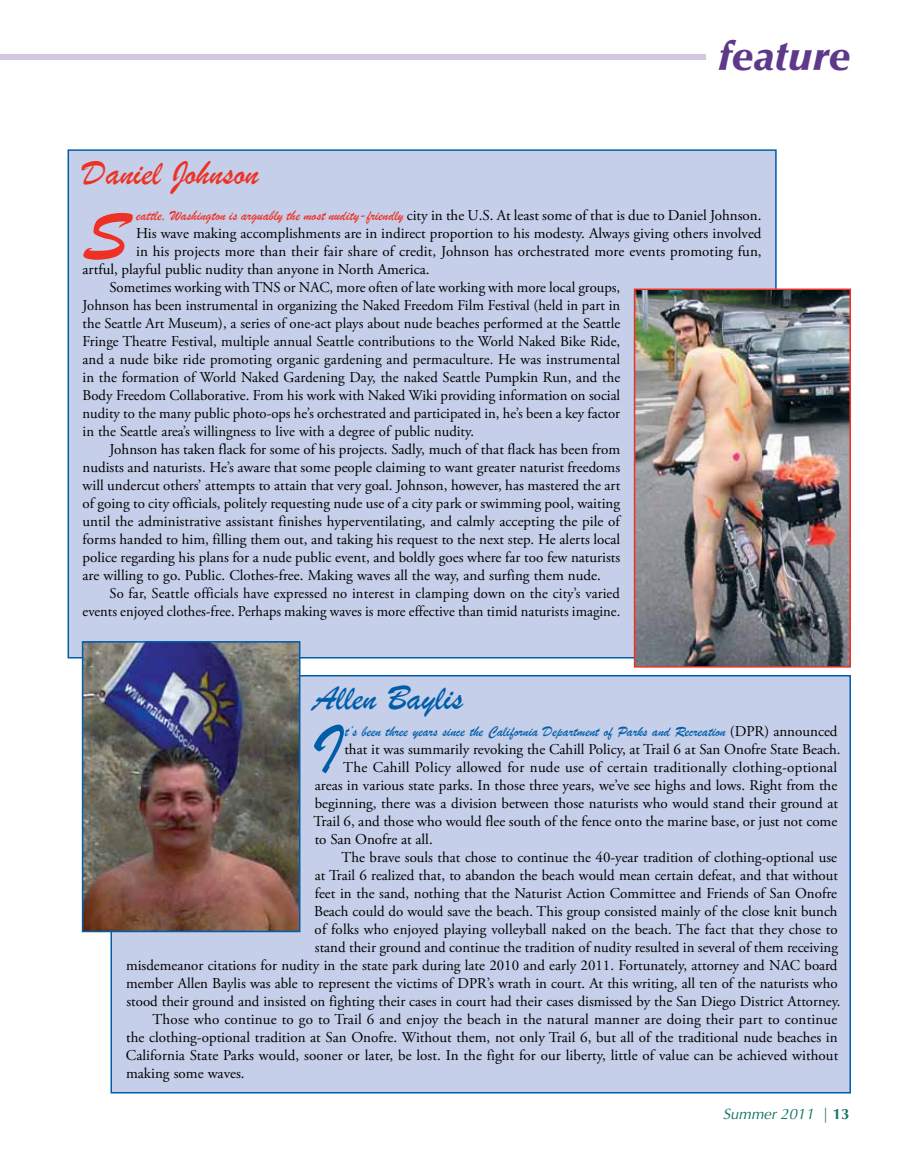
<style>
.page{position:relative;width:905px;height:1161px;background:#fff}
.page>*{position:absolute;margin:0;border:0;box-sizing:border-box;transform-origin:0 0}
.t1{font:72.75px "Brush Script";color:#ee3124}
.t2{font:72.75px "Brush Script";color:#005daa}
.t3{font:italic 900 40.5px "Optima";color:#5e398a}
.t4{font:36px "Brush Script";color:#ee3124}
.t5{font:36px "Brush Script";color:#005daa}
.t6{font:15px "Adobe Garamond Pro";color:#000}
.t7{font:15px "Brush Script";color:#005daa}
.t8{font:italic 15px "Optima";color:#147661}
.s1{font-family:"Brush Script";color:#ee3124}
.s2{font-family:"Adobe Garamond Pro";color:#000}
.s3{font-style:normal}
.s4{font-weight:700;font-style:normal}
</style>
<div class="page">
<div style="left:0;top:54px;width:706px;height:6px;background:#d3c8df"></div>
<div style="left:68px;top:149px;width:708px;height:509px;background:#c6cfe9;border:2px solid #005daa"></div>
<img style="left:636px;top:292px;width:211px;height:373px">
<div style="left:633px;top:289px;width:217px;height:379px;border:2px solid #ee3124"></div>
<div style="left:110px;top:675px;width:740px;height:419px;background:#c6cfe9;border:2px solid #005daa"></div>
<img style="left:85px;top:644px;width:212px;height:285px">
<div style="left:82px;top:641px;width:218px;height:291px;border:2px solid #005daa"></div>
<h2 class="t3" style="left:718px;top:33px;width:134px">feature</h2>
<h3 class="t4" style="left:83px;top:151px;width:177px">Daniel Johnson</h3>
<h1 class="t1" style="left:83px;top:189px;width:48px">S</h1>
<p class="t6" style="left:136px;top:206px;width:627px"><span class="s1">eattle, Washington is arguably the most nudity-friendly</span> city in the U.S. At least some of that is due to Daniel Johnson.</p>
<p class="t6" style="left:136px;top:224px;width:627px">His wave making accomplishments are in indirect proportion to his modesty. Always giving others involved</p>
<p class="t6" style="left:136px;top:242px;width:627px">in his projects more than their fair share of credit, Johnson has orchestrated more events promoting fun,</p>
<p class="t6" style="left:83px;top:260px;width:348px">artful, playful public nudity than anyone in North America.</p>
<p class="t6" style="left:110px;top:278px;width:512px">Sometimes working with TNS or NAC, more often of late working with more local groups,</p>
<p class="t6" style="left:83px;top:296px;width:539px">Johnson has been instrumental in organizing the Naked Freedom Film Festival (held in part in</p>
<p class="t6" style="left:83px;top:314px;width:539px">the Seattle Art Museum), a series of one-act plays about nude beaches performed at the Seattle</p>
<p class="t6" style="left:83px;top:332px;width:539px">Fringe Theatre Festival, multiple annual Seattle contributions to the World Naked Bike Ride,</p>
<p class="t6" style="left:83px;top:350px;width:539px">and a nude bike ride promoting organic gardening and permaculture. He was instrumental</p>
<p class="t6" style="left:83px;top:368px;width:539px">in the formation of World Naked Gardening Day, the naked Seattle Pumpkin Run, and the</p>
<p class="t6" style="left:83px;top:386px;width:539px">Body Freedom Collaborative. From his work with Naked Wiki providing information on social</p>
<p class="t6" style="left:83px;top:404px;width:539px">nudity to the many public photo-ops he’s orchestrated and participated in, he’s been a key factor</p>
<p class="t6" style="left:83px;top:422px;width:393px">in the Seattle area’s willingness to live with a degree of public nudity.</p>
<p class="t6" style="left:110px;top:440px;width:512px">Johnson has taken flack for some of his projects. Sadly, much of that flack has been from</p>
<p class="t6" style="left:83px;top:458px;width:539px">nudists and naturists. He’s aware that some people claiming to want greater naturist freedoms</p>
<p class="t6" style="left:83px;top:476px;width:539px">will undercut others’ attempts to attain that very goal. Johnson, however, has mastered the art</p>
<p class="t6" style="left:83px;top:494px;width:539px">of going to city officials, politely requesting nude use of a city park or swimming pool, waiting</p>
<p class="t6" style="left:83px;top:512px;width:539px">until the administrative assistant finishes hyperventilating, and calmly accepting the pile of</p>
<p class="t6" style="left:83px;top:530px;width:539px">forms handed to him, filling them out, and taking his request to the next step. He alerts local</p>
<p class="t6" style="left:83px;top:548px;width:539px">police regarding his plans for a nude public event, and boldly goes where far too few naturists</p>
<p class="t6" style="left:83px;top:566px;width:519px">are willing to go. Public. Clothes-free. Making waves all the way, and surfing them nude.</p>
<p class="t6" style="left:110px;top:584px;width:512px">So far, Seattle officials have expressed no interest in clamping down on the city’s varied</p>
<p class="t6" style="left:83px;top:602px;width:539px">events enjoyed clothes-free. Perhaps making waves is more effective than timid naturists imagine.</p>
<h3 class="t5" style="left:313px;top:676px;width:151px">Allen Baylis</h3>
<h1 class="t2" style="left:312px;top:705px;width:33px">I</h1>
<p class="t7" style="left:345px;top:722px;width:494px">t’s been three years since the California Department of Parks and Recreation <span class="s2">(DPR) announced</span></p>
<p class="t6" style="left:344px;top:740px;width:498px">that it was summarily revoking the Cahill Policy, at Trail 6 at San Onofre State Beach.</p>
<p class="t6" style="left:343px;top:758px;width:495px">The Cahill Policy allowed for nude use of certain traditionally clothing-optional</p>
<p class="t6" style="left:315px;top:776px;width:524px">areas in various state parks. In those three years, we’ve see highs and lows. Right from the</p>
<p class="t6" style="left:315px;top:794px;width:525px">beginning, there was a division between those naturists who would stand their ground at</p>
<p class="t6" style="left:313px;top:812px;width:525px">Trail 6, and those who would flee south of the fence onto the marine base, or just not come</p>
<p class="t6" style="left:315px;top:830px;width:119px">to San Onofre at all.</p>
<p class="t6" style="left:341px;top:848px;width:497px">The brave souls that chose to continue the 40-year tradition of clothing-optional use</p>
<p class="t6" style="left:315px;top:866px;width:524px">at Trail 6 realized that, to abandon the beach would mean certain defeat, and that without</p>
<p class="t6" style="left:315px;top:884px;width:523px">feet in the sand, nothing that the Naturist Action Committee and Friends of San Onofre</p>
<p class="t6" style="left:314px;top:902px;width:525px">Beach could do would save the beach. This group consisted mainly of the close knit bunch</p>
<p class="t6" style="left:314px;top:920px;width:524px">of folks who enjoyed playing volleyball naked on the beach. The fact that they chose to</p>
<p class="t6" style="left:315px;top:938px;width:524px">stand their ground and continue the tradition of nudity resulted in several of them receiving</p>
<p class="t6" style="left:126px;top:956px;width:713px">misdemeanor citations for nudity in the state park during late 2010 and early 2011. Fortunately, attorney and NAC board</p>
<p class="t6" style="left:126px;top:974px;width:713px">member Allen Baylis was able to represent the victims of DPR’s wrath in court. At this writing, all ten of the naturists who</p>
<p class="t6" style="left:126px;top:992px;width:715px">stood their ground and insisted on fighting their cases in court had their cases dismissed by the San Diego District Attorney.</p>
<p class="t6" style="left:152px;top:1010px;width:686px">Those who continue to go to Trail 6 and enjoy the beach in the natural manner are doing their part to continue</p>
<p class="t6" style="left:126px;top:1028px;width:713px">the clothing-optional tradition at San Onofre. Without them, not only Trail 6, but all of the traditional nude beaches in</p>
<p class="t6" style="left:126px;top:1046px;width:714px">California State Parks would, sooner or later, be lost. In the fight for our liberty, little of value can be achieved without</p>
<p class="t6" style="left:126px;top:1064px;width:120px">making some waves.</p>
<p class="t8" style="left:722px;top:1106px;width:128px">Summer 2011 <span class="s3">|</span> <span class="s4">13</span></p>
</div>
